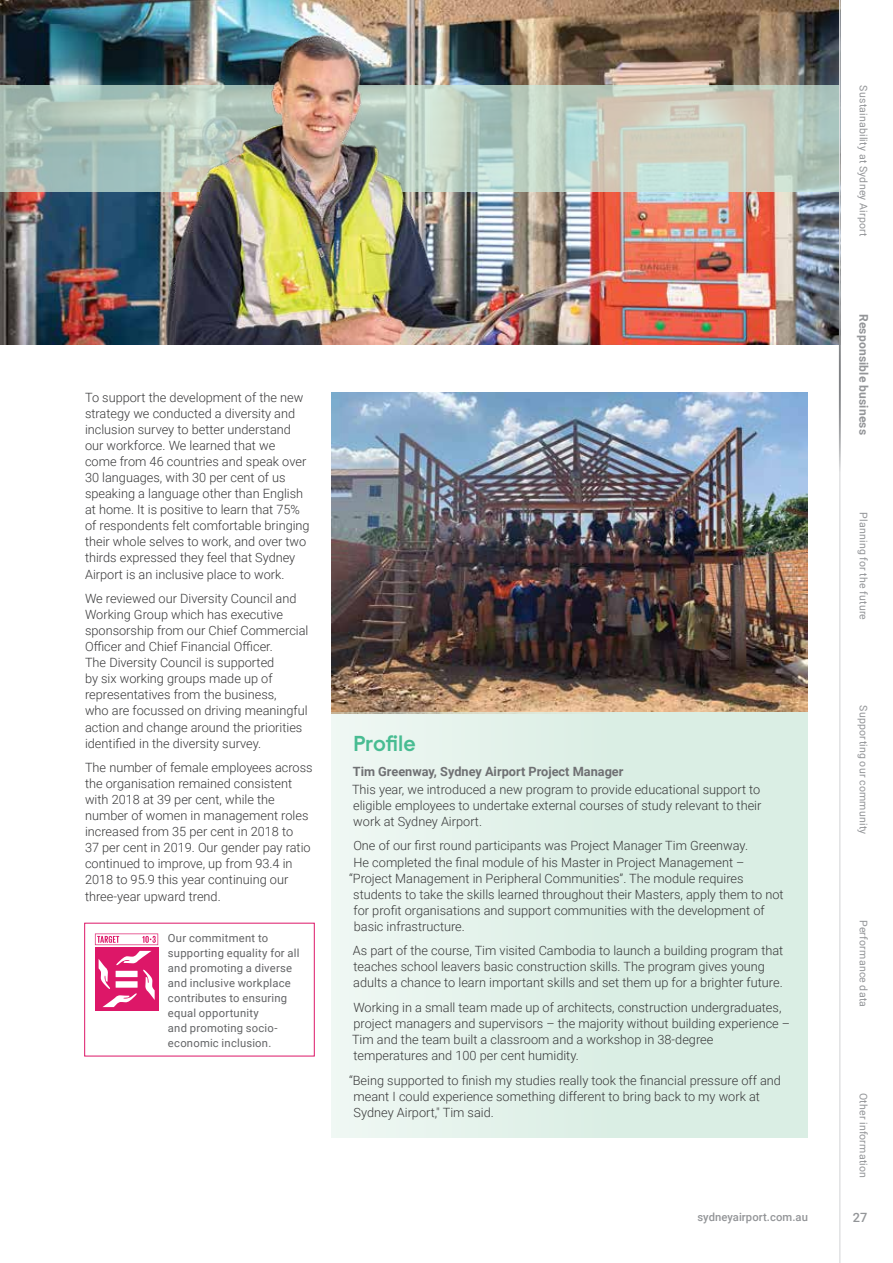
<style>
.page{position:relative;width:893px;height:1263px;background:#fff}
.page>*{position:absolute;margin:0;border:0;box-sizing:border-box;transform-origin:0 0}
.t1{font:700 21px "Regola Pro";letter-spacing:-.01em;color:#48bc92}
.t2{font:300 12.75px/16px "Roboto";color:#383839}
.t3{font:700 12.75px "Roboto";color:#6f7073}
.t4{font:500 12.75px "Roboto";color:#939598}
.t5{font:700 12px "Roboto";letter-spacing:.015em;color:#939598}
.t6{font:11.25px/15px "Roboto";letter-spacing:.02em;color:#636466}
.t7{font:500 11.25px "Roboto";letter-spacing:.005em;color:#939598}
.t8{font:10.5px "Roboto";letter-spacing:.02em;color:#939598}
</style>
<div class="page">
<img style="left:0;top:0;width:839px;height:344px">
<svg style="left:0;top:85px;width:839px;height:106px;background:#bbcbc0"></svg>
<img style="left:332px;top:392px;width:476px;height:321px">
<div style="left:332px;top:713px;width:476px;height:425px;background:linear-gradient(to right,#ecf6f1,#d5ece0)"></div>
<div style="left:84px;top:923px;width:231px;height:133px;border:1px solid #dd1768"></div>
<div style="left:95px;top:947px;width:63px;height:64px;background:#dd1768"></div>
<svg style="left:95px;top:933px;width:63px;height:12px"></svg>
<svg style="left:99px;top:951px;width:56px;height:56px"></svg>
<img style="left:126px;top:29px;width:298px;height:315px">
<hr style="left:839px;top:0;width:2px;height:1263px;background:#e1e2e3">
<hr style="left:839px;top:277px;width:2px;height:195px;background:#808285">
<p class="t2" style="left:85px;top:389px;width:226px">To support the development of the new strategy we conducted a diversity and inclusion survey to better understand our workforce. We learned that we come from 46 countries and speak over 30 languages, with 30 per cent of us speaking a language other than English at home. It is positive to learn that 75% of respondents felt comfortable bringing their whole selves to work, and over two thirds expressed they feel that Sydney Airport is an inclusive place to work.</p>
<p class="t2" style="left:85px;top:590px;width:225px">We reviewed our Diversity Council and Working Group which has executive sponsorship from our Chief Commercial Officer and Chief Financial Officer.<br>The Diversity Council is supported<br>by six working groups made up of representatives from the business,<br>who are focussed on driving meaningful action and change around the priorities identified in the diversity survey.</p>
<p class="t2" style="left:85px;top:759px;width:229px">The number of female employees across the organisation remained consistent with 2018 at 39 per cent, while the number of women in management roles increased from 35 per cent in 2018 to<br>37 per cent in 2019. Our gender pay ratio continued to improve, up from 93.4 in 2018 to 95.9 this year continuing our three-year upward trend.</p>
<p class="t6" style="left:168px;top:930px;width:133px">Our commitment to supporting equality for all and promoting a diverse and inclusive workplace contributes to ensuring equal opportunity<br>and promoting socio&shy;economic inclusion.</p>
<p class="t8" style="left:871px;top:85px;width:153px;rotate:90deg">Sustainability at Sydney Airport</p>
<p class="t5" style="left:872px;top:314px;width:122px;rotate:90deg">Responsible business</p>
<h1 class="t1" style="left:353px;top:729px;width:64px">Profile</h1>
<p class="t3" style="left:353px;top:762px;width:272px">Tim Greenway, Sydney Airport Project Manager</p>
<p class="t2" style="left:352px;top:781px;width:411px;text-align:justify">This year, we introduced a new program to provide educational support to eligible employees to undertake external courses of study relevant to their work at Sydney Airport.</p>
<p class="t2" style="left:353px;top:837px;width:396px">One of our first round participants was Project Manager Tim Greenway.</p>
<p class="t2" style="left:354px;top:853px;width:392px">He completed the final module of his Master in Project Management –</p>
<p class="t2" style="left:349px;top:869px;width:396px">“Project Management in Peripheral Communities”. The module requires</p>
<p class="t2" style="left:353px;top:885px;width:432px">students to take the skills learned throughout their Masters, apply them to not</p>
<p class="t2" style="left:354px;top:902px;width:413px">for profit organisations and support communities with the development of</p>
<p class="t2" style="left:354px;top:918px;width:113px">basic infrastructure.</p>
<p class="t2" style="left:353px;top:942px;width:432px">As part of the course, Tim visited Cambodia to launch a building program that teaches school leavers basic construction skills. The program gives young adults a chance to learn important skills and set them up for a brighter future.</p>
<p class="t2" style="left:352px;top:999px;width:440px">Working in a small team made up of architects, construction undergraduates, project managers and supervisors – the majority without building experience – Tim and the team built a classroom and a workshop in 38-degree temperatures and 100 per cent humidity.</p>
<p class="t2" style="left:354px;top:1072px;width:429px;text-indent:-5px">“Being supported to finish my studies really took the financial pressure off and meant I could experience something different to bring back to my work at<br>Sydney Airport," Tim said.</p>
<p class="t8" style="left:871px;top:512px;width:109px;rotate:90deg">Planning for the future</p>
<p class="t8" style="left:871px;top:705px;width:130px;rotate:90deg">Supporting our community</p>
<p class="t8" style="left:871px;top:920px;width:89px;rotate:90deg">Performance data</p>
<p class="t8" style="left:871px;top:1092px;width:87px;rotate:90deg">Other information</p>
<p class="t7" style="left:697px;top:1209px;width:112px">sydneyairport.com.au</p>
<p class="t4" style="left:853px;top:1208px;width:16px">27</p>
</div>
